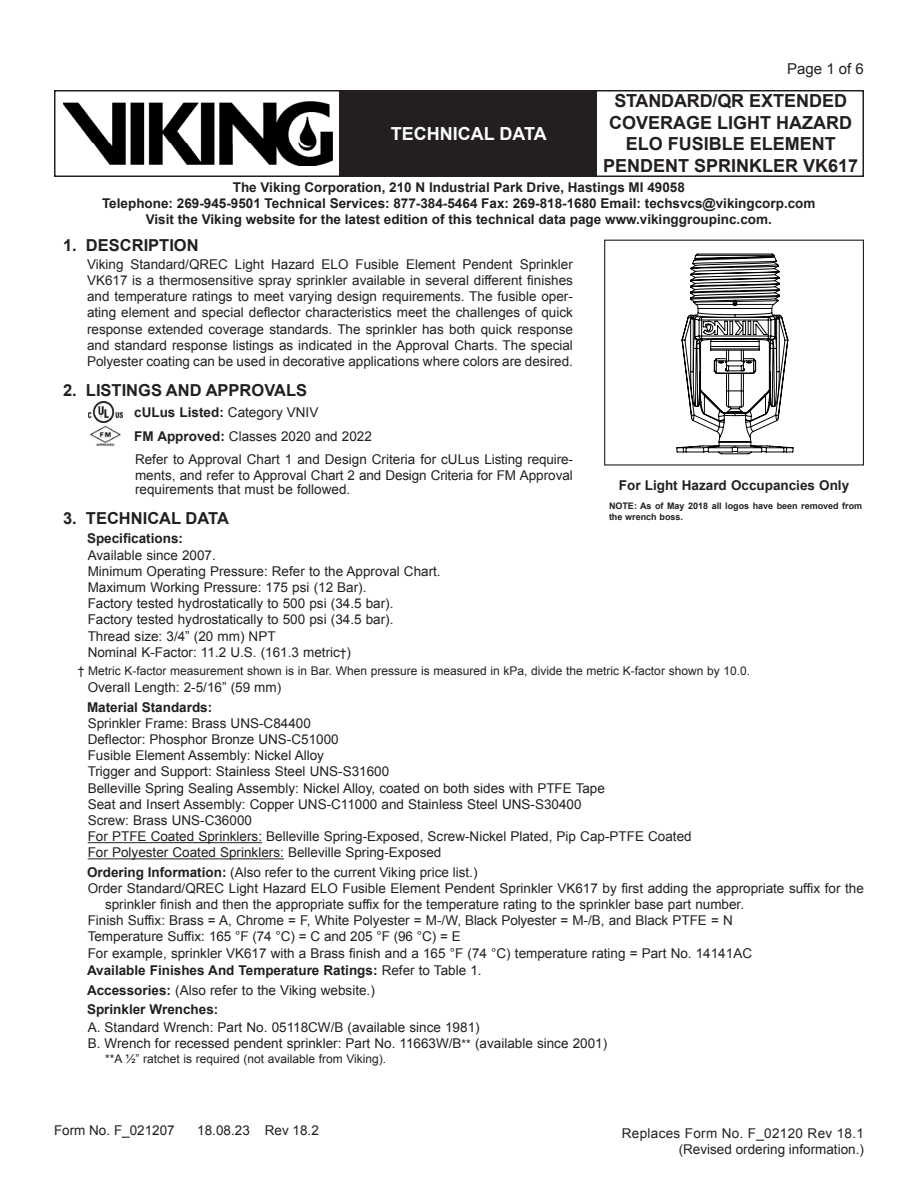
<style>
.page{position:relative;width:918px;height:1188px;background:#fff}
.page>*{position:absolute;margin:0;border:0;box-sizing:border-box;transform-origin:0 0}
.t1{font:700 18px/21.6px "Arial";color:#231f20;text-align:center}
.t2{font:700 18px "Arial";color:#fff}
.Heading{font:700 16.5px "Arial";color:#231f20}
.t3{font:15px "Arial";color:#231f20}
.Technical_Data{font:13.5px/16.2px "Arial";color:#231f20}
.Body_Text{font:13.5px/16.2px "Arial";color:#231f20;text-align:justify}
.Body_Text-2{font:700 13.5px/16.2px "Arial";color:#231f20;text-align:center}
.Heading_2{font:13.5px "Arial";color:#231f20}
.Heading_2-2{font:700 13.5px "Arial";color:#231f20}
.Right_Page_Number{font:13.5px "Arial";letter-spacing:.025em;color:#231f20}
.Right_Page_Number-2{font:13.5px "Arial";color:#231f20}
.Center_-_Bold{font:700 13.5px "Arial";color:#231f20}
.Technical_Data-2{font:700 13.5px "Arial";color:#231f20}
.Asterisk_2{font:12px "Arial";color:#231f20}
.Technical_Data-3{font:12px "Arial";color:#231f20}
.Note{font:700 9px/10.8px "Arial";color:#231f20}
.s1{font-weight:400}
.s2{font-weight:700}
.s3{font-size:12px}
</style>
<div class="page">
<div style="left:54px;top:90px;width:810px;height:87px;border:2px solid #231f20"></div>
<div style="left:340px;top:91px;width:257px;height:85px;background:#231f20"></div>
<img style="left:63px;top:102px;width:269px;height:64px">
<hr style="left:88px;top:842px;width:174px;height:1px;background:#231f20">
<hr style="left:88px;top:858px;width:196px;height:1px;background:#231f20">
<div style="left:604px;top:240px;width:260px;height:226px;border:1px solid #231f20"></div>
<svg style="left:677px;top:254px;width:116px;height:200px"></svg>
<img style="left:88px;top:401px;width:35px;height:21px">
<img style="left:90px;top:426px;width:31px;height:21px">
<h1 class="t2" style="left:391px;top:121px;width:157px">TECHNICAL DATA</h1>
<p class="t3" style="left:787px;top:59px;width:78px">Page 1 of 6</p>
<h1 class="t1" style="left:603px;top:91px;width:257px">STANDARD/QR EXTENDED<br>COVERAGE LIGHT HAZARD<br>ELO FUSIBLE ELEMENT<br>PENDENT SPRINKLER VK617</h1>
<p class="Body_Text-2" style="left:102px;top:179px;width:715px">The Viking Corporation, 210 N Industrial Park Drive, Hastings MI 49058<br>Telephone: 269-945-9501 Technical Services: 877-384-5464 Fax: 269-818-1680 Email: techsvcs@vikingcorp.com<br>Visit the Viking website for the latest edition of this technical data page www.vikinggroupinc.com.</p>
<p class="Heading" style="left:63px;top:234px;width:137px">1. DESCRIPTION</p>
<p class="Body_Text" style="left:87px;top:256px;width:487px">Viking Standard/QREC Light Hazard ELO Fusible Element Pendent Sprinkler VK617 is a thermosensitive spray sprinkler available in several different finishes and temperature ratings to meet varying design requirements. The fusible oper&shy;ating element and special deflector characteristics meet the challenges of quick response extended coverage standards. The sprinkler has both quick response and standard response listings as indicated in the Approval Charts. The special Polyester coating can be used in decorative applications where colors are desired.</p>
<p class="Heading" style="left:63px;top:380px;width:246px">2. LISTINGS AND APPROVALS</p>
<p class="Technical_Data-2" style="left:134px;top:404px;width:186px">cULus Listed: <span class="s1">Category VNIV</span></p>
<p class="Technical_Data" style="left:134px;top:429px;width:239px"><span class="s2">FM Approved:</span> Classes 2020 and 2022</p>
<p class="Body_Text" style="left:135px;top:451px;width:439px">Refer to Approval Chart 1 and Design Criteria for cULus Listing require&shy;ments, and refer to Approval Chart 2 and Design Criteria for FM Approval</p>
<p class="Body_Text" style="left:135px;top:481px;width:217px">requirements that must be followed.</p>
<p class="Heading" style="left:63px;top:507px;width:167px">3. TECHNICAL DATA</p>
<p class="Heading_2-2" style="left:87px;top:530px;width:98px">Specifications:</p>
<p class="Technical_Data" style="left:88px;top:547px;width:130px">Available since 2007.</p>
<p class="Technical_Data" style="left:88px;top:563px;width:355px">Minimum Operating Pressure: Refer to the Approval Chart.</p>
<p class="Technical_Data" style="left:88px;top:579px;width:280px">Maximum Working Pressure: 175 psi (12 Bar).</p>
<p class="Technical_Data" style="left:88px;top:596px;width:307px">Factory tested hydrostatically to 500 psi (34.5 bar).</p>
<p class="Technical_Data" style="left:88px;top:612px;width:307px">Factory tested hydrostatically to 500 psi (34.5 bar).</p>
<p class="Technical_Data" style="left:88px;top:628px;width:189px">Thread size: 3/4” (20 mm) NPT</p>
<p class="Technical_Data" style="left:88px;top:644px;width:265px">Nominal K-Factor: 11.2 U.S. (161.3 metric<span class="s3">†</span>)</p>
<p class="Asterisk_2" style="left:78px;top:663px;width:674px">† Metric K-factor measurement shown is in Bar. When pressure is measured in kPa, divide the metric K-factor shown by 10.0.</p>
<p class="Technical_Data" style="left:88px;top:680px;width:195px">Overall Length: 2-5/16” (59 mm)</p>
<p class="Heading_2-2" style="left:87px;top:698px;width:127px">Material Standards:</p>
<p class="Technical_Data" style="left:88px;top:715px;width:225px">Sprinkler Frame: Brass UNS-C84400</p>
<p class="Technical_Data" style="left:88px;top:731px;width:252px">Deflector: Phosphor Bronze UNS-C51000</p>
<p class="Technical_Data" style="left:88px;top:748px;width:238px">Fusible Element Assembly: Nickel Alloy</p>
<p class="Technical_Data" style="left:88px;top:764px;width:303px">Trigger and Support: Stainless Steel UNS-S31600</p>
<p class="Technical_Data" style="left:88px;top:780px;width:519px">Belleville Spring Sealing Assembly: Nickel Alloy, coated on both sides with PTFE Tape</p>
<p class="Technical_Data" style="left:88px;top:796px;width:495px">Seat and Insert Assembly: Copper UNS-C11000 and Stainless Steel UNS-S30400</p>
<p class="Technical_Data" style="left:88px;top:812px;width:166px">Screw: Brass UNS-C36000</p>
<p class="Technical_Data" style="left:88px;top:829px;width:605px">For PTFE Coated Sprinklers: Belleville Spring-Exposed, Screw-Nickel Plated, Pip Cap-PTFE Coated</p>
<p class="Technical_Data" style="left:88px;top:845px;width:355px">For Polyester Coated Sprinklers: Belleville Spring-Exposed</p>
<p class="Heading_2" style="left:87px;top:863px;width:392px"><span class="s2">Ordering Information:</span> (Also refer to the current Viking price list.)</p>
<p class="Technical_Data" style="left:105px;top:880px;width:760px;text-indent:-17px">Order Standard/QREC Light Hazard ELO Fusible Element Pendent Sprinkler VK617 by first adding the appropriate suffix for the sprinkler finish and then the appropriate suffix for the temperature rating to the sprinkler base part number.</p>
<p class="Technical_Data" style="left:88px;top:913px;width:647px">Finish Suffix: Brass = A, Chrome = F, White Polyester = M-/W, Black Polyester = M-/B, and Black PTFE = N</p>
<p class="Technical_Data" style="left:88px;top:929px;width:375px">Temperature Suffix: 165 °F (74 °C) = C and 205 °F (96 °C) = E</p>
<p class="Technical_Data" style="left:88px;top:945px;width:666px">For example, sprinkler VK617 with a Brass finish and a 165 °F (74 °C) temperature rating = Part No. 14141AC</p>
<p class="Body_Text-2" style="left:87px;top:963px;width:396px">Available Finishes And Temperature Ratings: <span class="s1">Refer to Table 1.</span></p>
<p class="Body_Text" style="left:87px;top:982px;width:289px"><span class="s2">Accessories:</span> (Also refer to the Viking website.)</p>
<p class="Body_Text-2" style="left:87px;top:1002px;width:133px">Sprinkler Wrenches:</p>
<p class="Technical_Data" style="left:88px;top:1019px;width:393px">A. Standard Wrench: Part No. 05118CW/B (available since 1981)</p>
<p class="Technical_Data" style="left:88px;top:1036px;width:521px">B. Wrench for recessed pendent sprinkler: Part No. 11663W/B<span class="s3">**</span> (available since 2001)</p>
<p class="Technical_Data-3" style="left:105px;top:1051px;width:283px">**A ½” ratchet is required (not available from Viking).</p>
<p class="Center_-_Bold" style="left:619px;top:476px;width:232px">For Light Hazard Occupancies Only</p>
<p class="Note" style="left:609px;top:501px;width:255px">NOTE: As of May 2018 all logos have been removed from the wrench boss.</p>
<p class="Body_Text" style="left:54px;top:1123px;width:122px">Form No. F_021207</p>
<p class="Body_Text" style="left:197px;top:1123px;width:123px">18.08.23 Rev 18.2</p>
<p class="Right_Page_Number" style="left:622px;top:1124px;width:244px">Replaces Form No. F_02120 Rev 18.1</p>
<p class="Right_Page_Number-2" style="left:679px;top:1141px;width:187px">(Revised ordering information.)</p>
</div>
